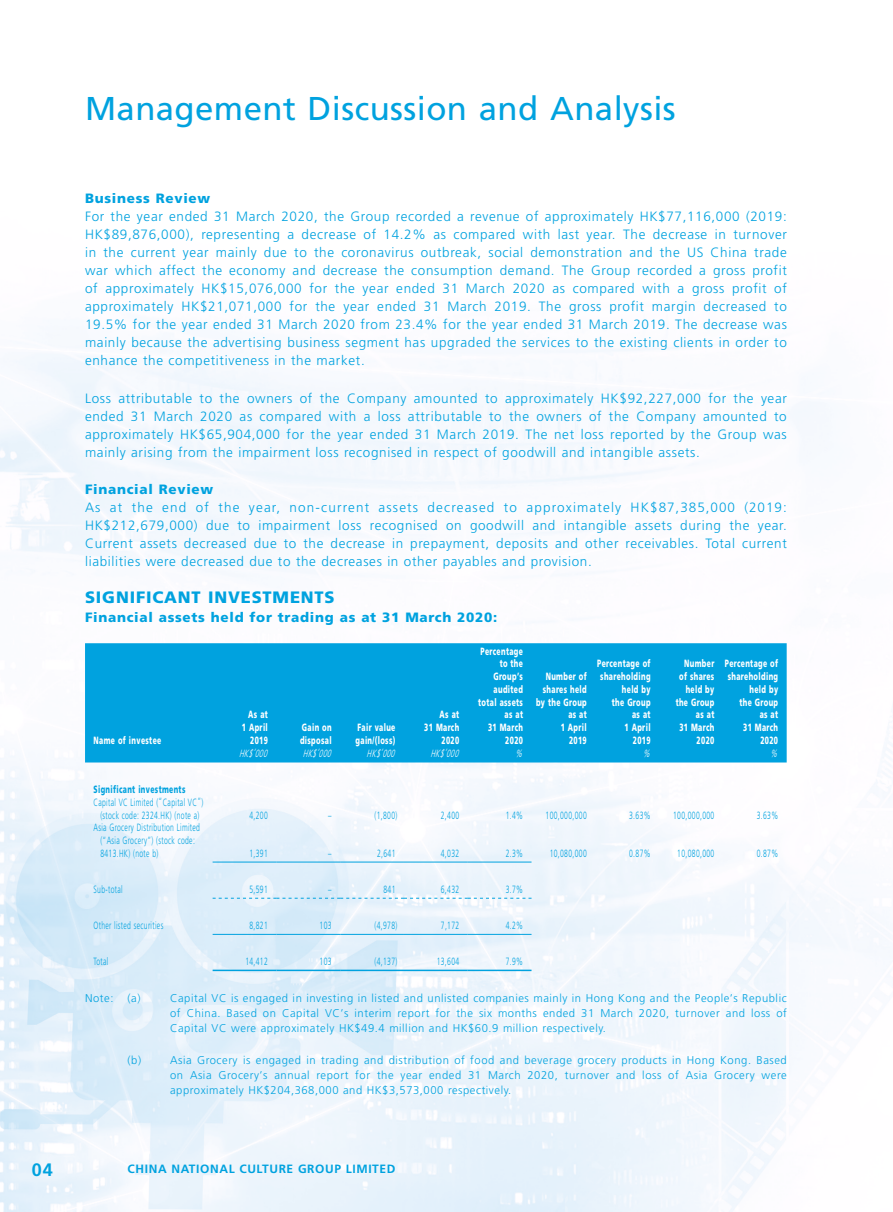
<style>
.page{position:relative;width:893px;height:1212px;background:#fff}
.page>*{position:absolute;margin:0;border:0;box-sizing:border-box;transform-origin:0 0}
.t1{font:33px "Frutiger LT Std";letter-spacing:.01em;color:#00a2df}
.t2{font:700 18px "Frutiger LT Std";color:#00a2df}
.t3{font:900 16.5px "Frutiger LT Std";letter-spacing:.05em;color:#00a2df}
.t4{font:300 13.5px/18px "Frutiger LT Std";letter-spacing:.05em;color:#00a2df;text-align:justify}
.t5{font:900 13.5px "Frutiger LT Std";letter-spacing:.05em;color:#00a2df}
.t6{font:700 12px "Frutiger LT Std";letter-spacing:.05em;color:#00a2df}
.t7{font:300 11.25px/15px "Frutiger LT Std";letter-spacing:.05em;color:#00a2df;text-align:justify}
.t8{font:300 10.5px/12.8px "Frutiger LT Std";letter-spacing:.05em;color:#00a2df;text-align:center;scale:.65 1}
.t9{font:900 10.5px/12.8px "Frutiger LT Std";letter-spacing:.05em;color:#fff;text-align:right;scale:.65 1}
.t10{font:italic 300 10.5px "Frutiger LT Std";color:#fff;scale:.65 1}
.t11{font:900 10.5px "Frutiger LT Std";letter-spacing:.05em;color:#00a2df;scale:.65 1}
</style>
<div class="page">
<img style="left:0;top:334px;width:893px;height:878px">
<div style="left:85px;top:643px;width:702px;height:119px;background:#00a2df"></div>
<hr style="left:213px;top:862px;width:63px;height:1px;background:#00a2df">
<hr style="left:276px;top:862px;width:64px;height:1px;background:#00a2df">
<hr style="left:340px;top:862px;width:64px;height:1px;background:#00a2df">
<hr style="left:404px;top:862px;width:64px;height:1px;background:#00a2df">
<hr style="left:468px;top:862px;width:63px;height:1px;background:#00a2df">
<svg style="left:213px;top:898px;width:318px;height:1px"></svg>
<hr style="left:213px;top:934px;width:63px;height:1px;background:#00a2df">
<hr style="left:276px;top:934px;width:64px;height:1px;background:#00a2df">
<hr style="left:340px;top:934px;width:64px;height:1px;background:#00a2df">
<hr style="left:404px;top:934px;width:64px;height:1px;background:#00a2df">
<hr style="left:468px;top:934px;width:63px;height:1px;background:#00a2df">
<hr style="left:213px;top:969px;width:63px;height:2px;background:#00a2df">
<hr style="left:276px;top:969px;width:64px;height:2px;background:#00a2df">
<hr style="left:340px;top:969px;width:64px;height:2px;background:#00a2df">
<hr style="left:404px;top:969px;width:64px;height:2px;background:#00a2df">
<hr style="left:468px;top:969px;width:63px;height:2px;background:#00a2df">
<h1 class="t1" style="left:85px;top:89px;width:592px">Management Discussion and Analysis</h1>
<p class="t5" style="left:85px;top:191px;width:127px">Business Review</p>
<p class="t4" style="left:85px;top:208px;width:703px">For the year ended 31 March 2020, the Group recorded a revenue of approximately HK$77,116,000 (2019:<br>HK$89,876,000), representing a decrease of 14.2% as compared with last year. The decrease in turnover in the current year mainly due to the coronavirus outbreak, social demonstration and the US China trade war which affect the economy and decrease the consumption demand. The Group recorded a gross profit of approximately HK$15,076,000 for the year ended 31 March 2020 as compared with a gross profit of approximately HK$21,071,000 for the year ended 31 March 2019. The gross profit margin decreased to 19.5% for the year ended 31 March 2020 from 23.4% for the year ended 31 March 2019. The decrease was mainly because the advertising business segment has upgraded the services to the existing clients in order to enhance the competitiveness in the market.</p>
<p class="t4" style="left:85px;top:389px;width:703px">Loss attributable to the owners of the Company amounted to approximately HK$92,227,000 for the year ended 31 March 2020 as compared with a loss attributable to the owners of the Company amounted to approximately HK$65,904,000 for the year ended 31 March 2019. The net loss reported by the Group was mainly arising from the impairment loss recognised in respect of goodwill and intangible assets.</p>
<p class="t5" style="left:85px;top:481px;width:130px">Financial Review</p>
<p class="t4" style="left:85px;top:498px;width:703px">As at the end of the year, non-current assets decreased to approximately HK$87,385,000 (2019:<br>HK$212,679,000) due to impairment loss recognised on goodwill and intangible assets during the year.<br>Current assets decreased due to the decrease in prepayment, deposits and other receivables. Total current liabilities were decreased due to the decreases in other payables and provision.</p>
<p class="t3" style="left:85px;top:587px;width:251px">SIGNIFICANT INVESTMENTS</p>
<p class="t5" style="left:85px;top:609px;width:414px">Financial assets held for trading as at 31 March 2020:</p>
<p class="t9" style="left:94px;top:734px;width:106px">Name of investee</p>
<p class="t11" style="left:94px;top:783px;width:143px">Significant investments</p>
<p class="t8" style="left:94px;top:796px;width:170px">Capital VC Limited (“Capital VC”) (stock code: 2324.HK) (note a)</p>
<p class="t8" style="left:100px;top:821px;width:155px;text-align:left;text-indent:-7px">Asia Grocery Distribution Limited (“Asia Grocery”) (stock code:<br>8413.HK) (note b)</p>
<p class="t9" style="left:242px;top:708px;width:42px">As at<br>1 April<br>2019</p>
<p class="t9" style="left:300px;top:721px;width:50px;text-align:left">Gain on disposal</p>
<p class="t9" style="left:356px;top:721px;width:63px;text-align:left">Fair value gain/(loss)</p>
<p class="t9" style="left:424px;top:708px;width:55px">As at<br>31 March<br>2020</p>
<p class="t9" style="left:478px;top:644px;width:70px">Percentage to the<br>Group’s audited total assets as at<br>31 March<br>2020</p>
<p class="t9" style="left:536px;top:670px;width:80px">Number of shares held by the Group as at<br>1 April<br>2019</p>
<p class="t9" style="left:597px;top:657px;width:84px">Percentage of shareholding held by<br>the Group<br>as at<br>1 April<br>2019</p>
<p class="t9" style="left:676px;top:657px;width:61px">Number of shares held by the Group as at<br>31 March<br>2020</p>
<p class="t9" style="left:725px;top:657px;width:84px">Percentage of shareholding held by<br>the Group<br>as at<br>31 March<br>2020</p>
<p class="t10" style="left:239px;top:747px;width:49px">HK$’000</p>
<p class="t10" style="left:303px;top:747px;width:49px">HK$’000</p>
<p class="t10" style="left:367px;top:747px;width:49px">HK$’000</p>
<p class="t10" style="left:430px;top:747px;width:49px">HK$’000</p>
<p class="t10" style="left:515px;top:747px;width:17px">%</p>
<p class="t10" style="left:643px;top:747px;width:17px">%</p>
<p class="t10" style="left:770px;top:747px;width:17px">%</p>
<p class="t8" style="left:249px;top:809px;width:30px">4,200</p>
<p class="t8" style="left:328px;top:809px;width:7px">–</p>
<p class="t8" style="left:375px;top:809px;width:37px">(1,800)</p>
<p class="t8" style="left:441px;top:809px;width:30px">2,400</p>
<p class="t8" style="left:506px;top:809px;width:28px">1.4%</p>
<p class="t8" style="left:546px;top:809px;width:65px">100,000,000</p>
<p class="t8" style="left:629px;top:809px;width:34px">3.63%</p>
<p class="t8" style="left:673px;top:809px;width:65px">100,000,000</p>
<p class="t8" style="left:757px;top:809px;width:34px">3.63%</p>
<p class="t8" style="left:249px;top:847px;width:30px">1,391</p>
<p class="t8" style="left:328px;top:847px;width:7px">–</p>
<p class="t8" style="left:377px;top:847px;width:30px">2,641</p>
<p class="t8" style="left:441px;top:847px;width:30px">4,032</p>
<p class="t8" style="left:506px;top:847px;width:28px">2.3%</p>
<p class="t8" style="left:550px;top:847px;width:59px">10,080,000</p>
<p class="t8" style="left:629px;top:847px;width:34px">0.87%</p>
<p class="t8" style="left:677px;top:847px;width:59px">10,080,000</p>
<p class="t8" style="left:757px;top:847px;width:34px">0.87%</p>
<p class="t8" style="left:94px;top:883px;width:46px">Sub-total</p>
<p class="t8" style="left:249px;top:883px;width:30px">5,591</p>
<p class="t8" style="left:328px;top:883px;width:7px">–</p>
<p class="t8" style="left:383px;top:883px;width:20px">841</p>
<p class="t8" style="left:441px;top:883px;width:30px">6,432</p>
<p class="t8" style="left:506px;top:883px;width:28px">3.7%</p>
<p class="t8" style="left:94px;top:919px;width:109px">Other listed securities</p>
<p class="t8" style="left:249px;top:919px;width:30px">8,821</p>
<p class="t8" style="left:320px;top:919px;width:20px">103</p>
<p class="t8" style="left:375px;top:919px;width:37px">(4,978)</p>
<p class="t8" style="left:441px;top:919px;width:30px">7,172</p>
<p class="t8" style="left:506px;top:919px;width:28px">4.2%</p>
<p class="t8" style="left:94px;top:955px;width:25px">Total</p>
<p class="t8" style="left:245px;top:955px;width:36px">14,412</p>
<p class="t8" style="left:320px;top:955px;width:20px">103</p>
<p class="t8" style="left:375px;top:955px;width:37px">(4,137)</p>
<p class="t8" style="left:437px;top:955px;width:36px">13,604</p>
<p class="t8" style="left:506px;top:955px;width:28px">7.9%</p>
<p class="t7" style="left:85px;top:991px;width:30px">Note:</p>
<p class="t7" style="left:128px;top:991px;width:14px">(a)</p>
<p class="t7" style="left:170px;top:991px;width:618px">Capital VC is engaged in investing in listed and unlisted companies mainly in Hong Kong and the People’s Republic of China. Based on Capital VC’s interim report for the six months ended 31 March 2020, turnover and loss of Capital VC were approximately HK$49.4 million and HK$60.9 million respectively.</p>
<p class="t7" style="left:128px;top:1053px;width:15px">(b)</p>
<p class="t7" style="left:170px;top:1053px;width:618px">Asia Grocery is engaged in trading and distribution of food and beverage grocery products in Hong Kong. Based on Asia Grocery’s annual report for the year ended 31 March 2020, turnover and loss of Asia Grocery were approximately HK$204,368,000 and HK$3,573,000 respectively.</p>
<h2 class="t2" style="left:32px;top:1159px;width:23px">04</h2>
<p class="t6" style="left:128px;top:1162px;width:269px">CHINA NATIONAL CULTURE GROUP LIMITED</p>
</div>
